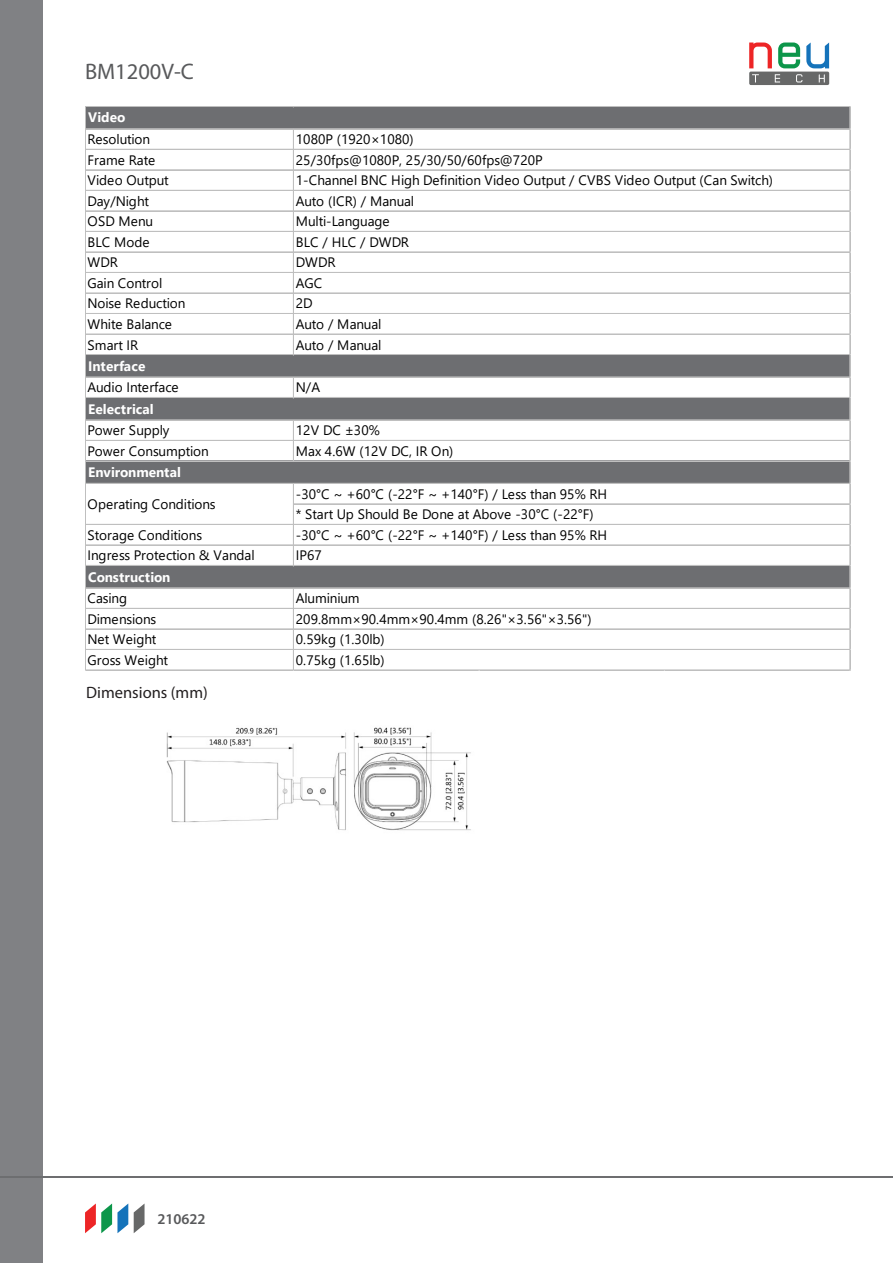
<style>
.page{position:relative;width:893px;height:1263px;background:#fff}
.page>*{position:absolute;margin:0;border:0;box-sizing:border-box;transform-origin:0 0}
.t1{font:22.5px "Myriad Pro";color:#58595b}
.t2{font:16.5px "Myriad Pro";color:#231f20}
.t3{font:600 15px "Myriad Pro";color:#58595b}
.t4{font:13.65px/20.5px "Segoe UI";color:#000}
.t5{font:700 13.65px "Segoe UI";letter-spacing:.005em;color:#fff}
</style>
<div class="page">
<svg style="left:134px;top:1203px;width:11px;height:30px"></svg>
<svg style="left:85px;top:1203px;width:43px;height:30px"></svg>
<div style="left:0;top:0;width:42px;height:1263px;background:#808184"></div>
<div style="left:749px;top:72px;width:80px;height:13px;background:#676868;border-radius:2px"></div>
<svg style="left:749px;top:43px;width:23px;height:25px"></svg>
<svg style="left:778px;top:43px;width:22px;height:25px"></svg>
<svg style="left:806px;top:43px;width:23px;height:25px"></svg>
<svg style="left:752px;top:74px;width:7px;height:8px"></svg>
<svg style="left:775px;top:74px;width:5px;height:8px"></svg>
<svg style="left:796px;top:74px;width:6px;height:8px"></svg>
<svg style="left:819px;top:74px;width:6px;height:8px"></svg>
<hr style="left:0;top:1176px;width:893px;height:1px;background:#6d6e70">
<img style="left:166px;top:727px;width:305px;height:104px">
<div style="left:86px;top:107px;width:764px;height:22px;background:#6d6e71"></div>
<div style="left:86px;top:354px;width:764px;height:23px;background:#6d6e71"></div>
<div style="left:86px;top:397px;width:764px;height:23px;background:#6d6e71"></div>
<div style="left:86px;top:461px;width:764px;height:23px;background:#6d6e71"></div>
<div style="left:86px;top:565px;width:764px;height:23px;background:#6d6e71"></div>
<hr style="left:86px;top:106px;width:764px;height:1px;background:#bfbfbf">
<hr style="left:86px;top:128px;width:764px;height:1px;background:#bfbfbf">
<hr style="left:86px;top:129px;width:764px;height:1px;background:#bfbfbf">
<hr style="left:86px;top:149px;width:764px;height:1px;background:#bfbfbf">
<hr style="left:86px;top:169px;width:764px;height:1px;background:#bfbfbf">
<hr style="left:86px;top:170px;width:764px;height:1px;background:#bfbfbf">
<hr style="left:86px;top:190px;width:764px;height:1px;background:#bfbfbf">
<hr style="left:86px;top:211px;width:764px;height:1px;background:#bfbfbf">
<hr style="left:86px;top:231px;width:764px;height:1px;background:#bfbfbf">
<hr style="left:86px;top:252px;width:764px;height:1px;background:#bfbfbf">
<hr style="left:86px;top:272px;width:764px;height:1px;background:#bfbfbf">
<hr style="left:86px;top:293px;width:764px;height:1px;background:#bfbfbf">
<hr style="left:86px;top:313px;width:764px;height:1px;background:#bfbfbf">
<hr style="left:86px;top:334px;width:764px;height:1px;background:#bfbfbf">
<hr style="left:86px;top:354px;width:764px;height:1px;background:#bfbfbf">
<hr style="left:293px;top:129px;width:1px;height:226px;background:#bfbfbf">
<hr style="left:86px;top:377px;width:764px;height:1px;background:#bfbfbf">
<hr style="left:86px;top:397px;width:764px;height:1px;background:#bfbfbf">
<svg style="left:293px;top:378px;width:1px;height:19px"></svg>
<hr style="left:86px;top:420px;width:764px;height:1px;background:#bfbfbf">
<hr style="left:86px;top:440px;width:764px;height:1px;background:#bfbfbf">
<hr style="left:86px;top:461px;width:764px;height:1px;background:#bfbfbf">
<hr style="left:293px;top:420px;width:1px;height:41px;background:#bfbfbf">
<hr style="left:86px;top:483px;width:764px;height:1px;background:#bfbfbf">
<hr style="left:294px;top:504px;width:556px;height:1px;background:#bfbfbf">
<hr style="left:86px;top:524px;width:764px;height:1px;background:#bfbfbf">
<hr style="left:86px;top:545px;width:764px;height:1px;background:#bfbfbf">
<hr style="left:86px;top:565px;width:764px;height:1px;background:#bfbfbf">
<hr style="left:293px;top:484px;width:1px;height:82px;background:#bfbfbf">
<hr style="left:86px;top:587px;width:764px;height:1px;background:#bfbfbf">
<hr style="left:86px;top:588px;width:764px;height:1px;background:#bfbfbf">
<hr style="left:86px;top:608px;width:764px;height:1px;background:#bfbfbf">
<hr style="left:86px;top:629px;width:764px;height:1px;background:#bfbfbf">
<hr style="left:86px;top:649px;width:764px;height:1px;background:#bfbfbf">
<hr style="left:85px;top:106px;width:1px;height:564px;background:#bfbfbf">
<hr style="left:293px;top:588px;width:1px;height:82px;background:#bfbfbf">
<hr style="left:86px;top:670px;width:764px;height:1px;background:#bfbfbf">
<hr style="left:850px;top:106px;width:1px;height:564px;background:#bfbfbf">
<h1 class="t1" style="left:85px;top:58px;width:110px">BM1200V-C</h1>
<p class="t5" style="left:88px;top:105px;width:39px">Video</p>
<p class="t4" style="left:88px;top:128px;width:99px">Resolution<br>Frame Rate<br>Video Output<br>Day/Night<br>OSD Menu<br>BLC Mode<br>WDR<br>Gain Control<br>Noise Reduction<br>White Balance<br>Smart IR</p>
<p class="t4" style="left:88px;top:376px;width:93px">Audio Interface</p>
<p class="t4" style="left:88px;top:419px;width:123px">Power Supply<br>Power Consumption</p>
<p class="t5" style="left:88px;top:353px;width:59px">Interface</p>
<p class="t5" style="left:88px;top:396px;width:67px">Eelectrical</p>
<p class="t4" style="left:296px;top:128px;width:119px">1080P (1920×1080)</p>
<p class="t4" style="left:296px;top:148px;width:479px">25/30fps@1080P, 25/30/50/60fps@720P<br>1-Channel BNC High Definition Video Output / CVBS Video Output (Can Switch)<br>Auto (ICR) / Manual</p>
<p class="t4" style="left:296px;top:210px;width:115px">Multi-Language<br>BLC / HLC / DWDR<br>DWDR</p>
<p class="t4" style="left:296px;top:272px;width:87px">AGC<br>2D<br>Auto / Manual</p>
<p class="t4" style="left:296px;top:333px;width:87px">Auto / Manual</p>
<p class="t4" style="left:296px;top:376px;width:26px">N/A</p>
<p class="t4" style="left:296px;top:419px;width:86px">12V DC ±30%</p>
<p class="t4" style="left:296px;top:440px;width:159px">Max 4.6W (12V DC, IR On)</p>
<p class="t5" style="left:88px;top:459px;width:94px">Environmental</p>
<p class="t4" style="left:88px;top:492px;width:130px">Operating Conditions</p>
<p class="t4" style="left:296px;top:482px;width:313px">-30°C ~ +60°C (-22°F ~ +140°F) / Less than 95% RH * Start Up Should Be Done at Above -30°C (-22°F)</p>
<p class="t4" style="left:88px;top:524px;width:169px">Storage Conditions<br>Ingress Protection &amp; Vandal</p>
<p class="t4" style="left:88px;top:587px;width:82px">Casing<br>Dimensions<br>Net Weight<br>Gross Weight</p>
<p class="t5" style="left:88px;top:564px;width:84px">Construction</p>
<p class="t2" style="left:86px;top:682px;width:123px">Dimensions (mm)</p>
<p class="t4" style="left:296px;top:524px;width:313px">-30°C ~ +60°C (-22°F ~ +140°F) / Less than 95% RH<br>IP67</p>
<p class="t4" style="left:296px;top:587px;width:297px">Aluminium<br>209.8mm×90.4mm×90.4mm (8.26"×3.56"×3.56")<br>0.59kg (1.30lb)</p>
<p class="t4" style="left:296px;top:649px;width:90px">0.75kg (1.65lb)</p>
<p class="t3" style="left:157px;top:1209px;width:50px">210622</p>
</div>
